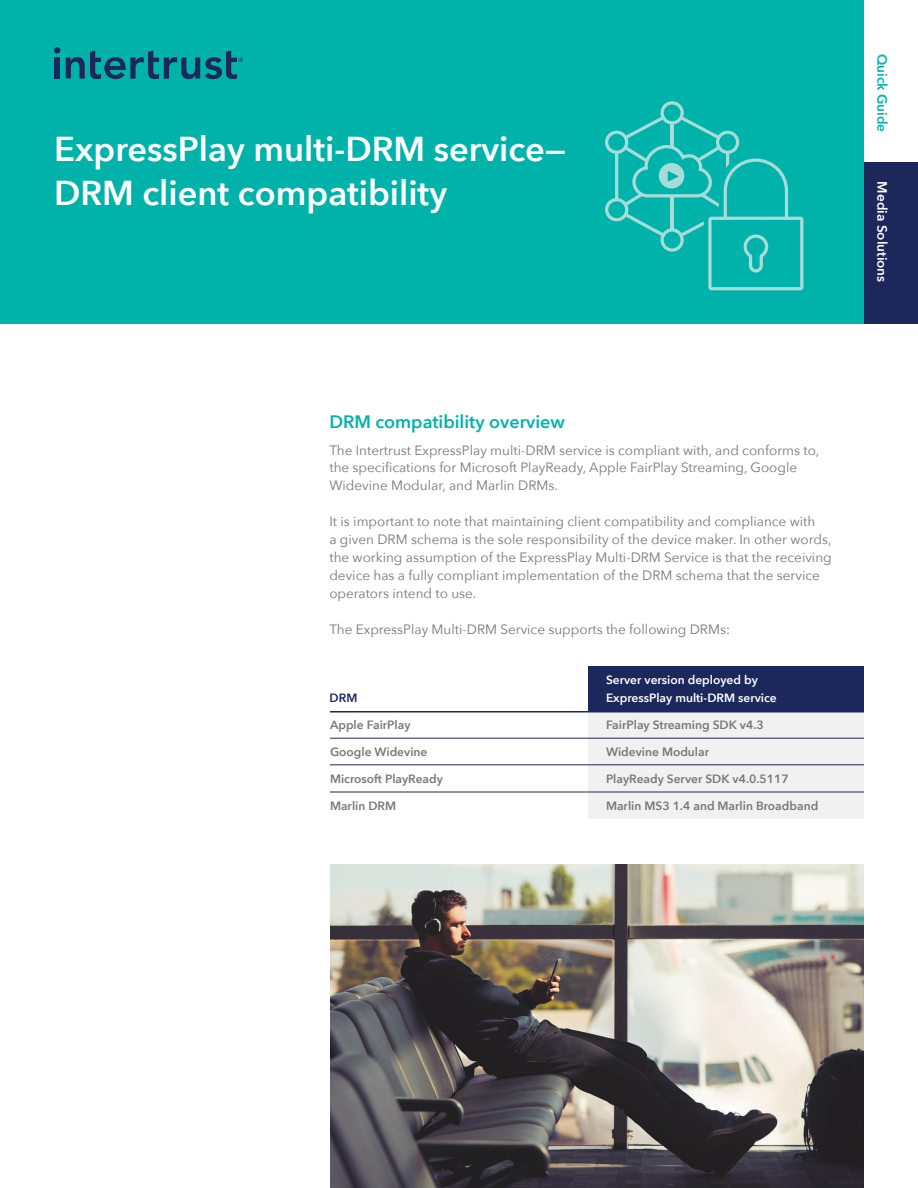
<style>
.page{position:relative;width:918px;height:1188px;background:#fff}
.page>*{position:absolute;margin:0;border:0;box-sizing:border-box;transform-origin:0 0}
.t1{font:600 34.5px/45px "Avenir Next";color:#fff}
.t2{font:600 18px "Avenir Next";color:#00b3aa}
.t3{font:13.5px/18px "Avenir Next";color:#767779}
.t4{font:600 13.5px "Avenir Next";color:#fff}
.t5{font:600 13.5px "Avenir Next";color:#00b3aa}
.t6{font:600 12px "Avenir Next";color:#767779}
.t7{font:600 12px/18px "Avenir Next";color:#fff}
.t8{font:600 12px "Avenir Next";color:#1c275b}
</style>
<div class="page">
<div style="left:588px;top:711px;width:276px;height:108px;background:#f1f1f1"></div>
<div style="left:0;top:0;width:864px;height:324px;background:#00b3aa"></div>
<div style="left:55px;top:58px;width:5px;height:21px;background:#1c275b"></div>
<div style="left:54px;top:47px;width:6px;height:7px;background:#1c275b;border-radius:50%"></div>
<svg style="left:66px;top:50px;width:177px;height:29px"></svg>
<div style="left:864px;top:162px;width:54px;height:162px;background:#1c275b"></div>
<svg style="left:605px;top:101px;width:199px;height:189px"></svg>
<div style="left:588px;top:666px;width:276px;height:45px;background:#1c275b"></div>
<hr style="left:330px;top:738px;width:534px;height:1px;background:#1c275b">
<hr style="left:330px;top:765px;width:534px;height:1px;background:#1c275b">
<hr style="left:330px;top:711px;width:534px;height:1px;background:#1c275b">
<hr style="left:330px;top:792px;width:534px;height:1px;background:#1c275b">
<img style="left:330px;top:864px;width:534px;height:324px">
<h1 class="t1" style="left:54px;top:125px;width:513px">ExpressPlay multi-DRM service—<br>DRM client compatibility</h1>
<p class="t5" style="left:894px;top:54px;width:80px;rotate:90deg">Quick Guide</p>
<p class="t4" style="left:894px;top:181px;width:102px;rotate:90deg">Media Solutions</p>
<h2 class="t2" style="left:329px;top:406px;width:237px">DRM compatibility overview</h2>
<p class="t3" style="left:329px;top:440px;width:492px">The Intertrust ExpressPlay multi-DRM service is compliant with, and conforms to, the specifications for Microsoft PlayReady, Apple FairPlay Streaming, Google<br>Widevine Modular, and Marlin DRMs.</p>
<p class="t3" style="left:329px;top:512px;width:504px">It is important to note that maintaining client compatibility and compliance with<br>a given DRM schema is the sole responsibility of the device maker. In other words, the working assumption of the ExpressPlay Multi-DRM Service is that the receiving device has a fully compliant implementation of the DRM schema that the service operators intend to use.</p>
<p class="t3" style="left:329px;top:620px;width:402px">The ExpressPlay Multi-DRM Service supports the following DRMs:</p>
<p class="t8" style="left:330px;top:688px;width:29px">DRM</p>
<p class="t6" style="left:330px;top:715px;width:82px">Apple FairPlay</p>
<p class="t6" style="left:330px;top:742px;width:99px">Google Widevine</p>
<p class="t6" style="left:330px;top:769px;width:114px">Microsoft PlayReady</p>
<p class="t6" style="left:330px;top:796px;width:68px">Marlin DRM</p>
<p class="t7" style="left:606px;top:671px;width:172px">Server version deployed by<br>ExpressPlay multi-DRM service</p>
<p class="t6" style="left:606px;top:715px;width:159px">FairPlay Streaming SDK v4.3</p>
<p class="t6" style="left:606px;top:742px;width:105px">Widevine Modular</p>
<p class="t6" style="left:606px;top:769px;width:184px">PlayReady Server SDK v4.0.5117</p>
<p class="t6" style="left:606px;top:796px;width:214px">Marlin MS3 1.4 and Marlin Broadband</p>
</div>
